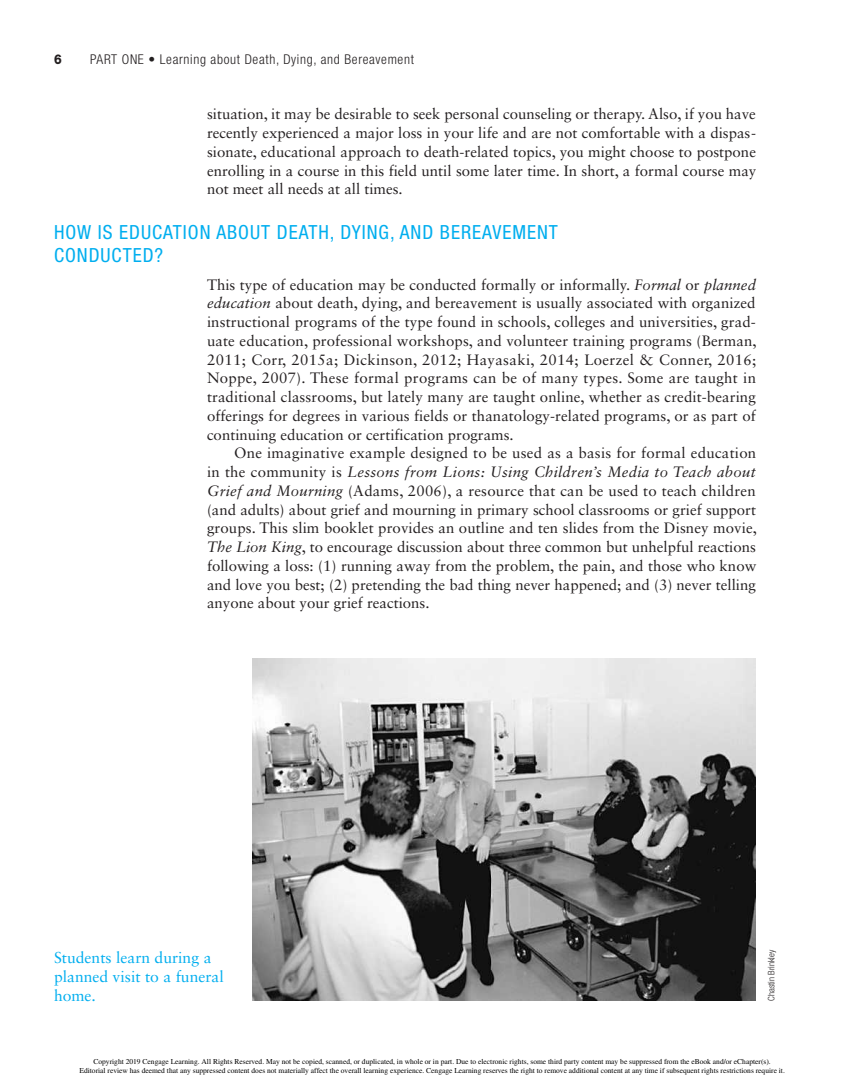
<style>
.page{position:relative;width:864px;height:1080px;background:#fff}
.page>*{position:absolute;margin:0;border:0;box-sizing:border-box;transform-origin:0 0}
.t1{font:condensed 19.5px/22.5px "Helvetica Neue LT Std";letter-spacing:.05em;color:#00aeef}
.t2{font:15.75px/18.8px "Sabon LT Std";color:#00aeef}
.t3{font:15px/18.8px "Sabon LT Std";letter-spacing:.005em;color:#231f20;text-align:justify}
.t4{font:15px "Sabon LT Std";letter-spacing:.025em;color:#231f20}
.t5{font:italic 15px "Sabon LT Std";letter-spacing:.02em;color:#231f20}
.t6{font:300 condensed 13.5px "Helvetica Neue LT Std";letter-spacing:.05em;color:#231f20}
.t7{font:800 13.5px "Helvetica Neue LT Std";color:#231f20;scale:.9 1}
.t8{font:300 condensed 9px "Helvetica Neue LT Std";color:#231f20}
.t9{font:7.5px/9.6px "Times";color:#000;text-align:center}
.s1{font-style:italic}
.s2{font-style:normal}
</style>
<div class="page">
<img style="left:252px;top:659px;width:504px;height:342px">
<p class="t7" style="left:54px;top:51px;width:10px">6</p>
<p class="t6" style="left:90px;top:51px;width:326px">Part One • Learning about Death, Dying, and Bereavement</p>
<p class="t3" style="left:207px;top:105px;width:551px">situation, it may be desirable to seek personal counseling or therapy. Also, if you have recently experienced a major loss in your life and are not comfortable with a dispas&shy;sionate, educational approach to death-related topics, you might choose to postpone enrolling in a course in this field until some later time. In short, a formal course may not meet all needs at all times.</p>
<p class="t1" style="left:54px;top:221px;width:505px">HOW IS EDUCATION ABOUT DEATH, DYING, AND BEREAVEMENT<br>CONDUCTED?</p>
<p class="t3" style="left:207px;top:275px;width:551px">This type of education may be conducted formally or informally. <span class="s1">Formal</span> or <span class="s1">planned</span></p>
<p class="t3" style="left:207px;top:294px;width:550px"><span class="s1">education</span> about death, dying, and bereavement is usually associated with organized</p>
<p class="t3" style="left:207px;top:312px;width:550px">instructional programs of the type found in schools, colleges and universities, grad-</p>
<p class="t3" style="left:207px;top:331px;width:551px">uate education, professional workshops, and volunteer training programs (Berman,</p>
<p class="t4" style="left:207px;top:351px;width:551px">2011; Corr, 2015a; Dickinson, 2012; Hayasaki, 2014; Loerzel &amp; Conner, 2016;</p>
<p class="t3" style="left:207px;top:369px;width:551px">Noppe, 2007). These formal programs can be of many types. Some are taught in</p>
<p class="t3" style="left:207px;top:387px;width:550px">traditional classrooms, but lately many are taught online, whether as credit-bearing</p>
<p class="t3" style="left:207px;top:406px;width:550px">offerings for degrees in various fields or thanatology-related programs, or as part of</p>
<p class="t3" style="left:207px;top:425px;width:308px">continuing education or certification programs.</p>
<p class="t3" style="left:234px;top:444px;width:524px">One imaginative example designed to be used as a basis for formal education</p>
<p class="t5" style="left:207px;top:463px;width:550px"><span class="s2">in the community is</span> Lessons from Lions: Using Children’s Media to Teach about</p>
<p class="t3" style="left:207px;top:481px;width:550px"><span class="s1">Grief and Mourning</span> (Adams, 2006), a resource that can be used to teach children</p>
<p class="t3" style="left:207px;top:500px;width:551px">(and adults) about grief and mourning in primary school classrooms or grief support</p>
<p class="t3" style="left:207px;top:519px;width:551px">groups. This slim booklet provides an outline and ten slides from the Disney movie,</p>
<p class="t3" style="left:207px;top:537px;width:551px"><span class="s1">The Lion King</span>, to encourage discussion about three common but unhelpful reactions</p>
<p class="t3" style="left:207px;top:556px;width:551px">following a loss: (1) running away from the problem, the pain, and those who know</p>
<p class="t3" style="left:207px;top:575px;width:550px">and love you best; (2) pretending the bad thing never happened; and (3) never telling</p>
<p class="t3" style="left:207px;top:594px;width:224px">anyone about your grief reactions.</p>
<p class="t2" style="left:54px;top:948px;width:171px">Students learn during a planned visit to a funeral home.</p>
<p class="t8" style="left:766px;top:1001px;width:53px;rotate:-90deg">Chastin Brinkley</p>
<p class="t9" style="left:79px;top:1056px;width:707px">Copyright 2019 Cengage Learning. All Rights Reserved. May not be copied, scanned, or duplicated, in whole or in part. Due to electronic rights, some third party content may be suppressed from the eBook and/or eChapter(s).<br>Editorial review has deemed that any suppressed content does not materially affect the overall learning experience. Cengage Learning reserves the right to remove additional content at any time if subsequent rights restrictions require it.</p>
</div>
